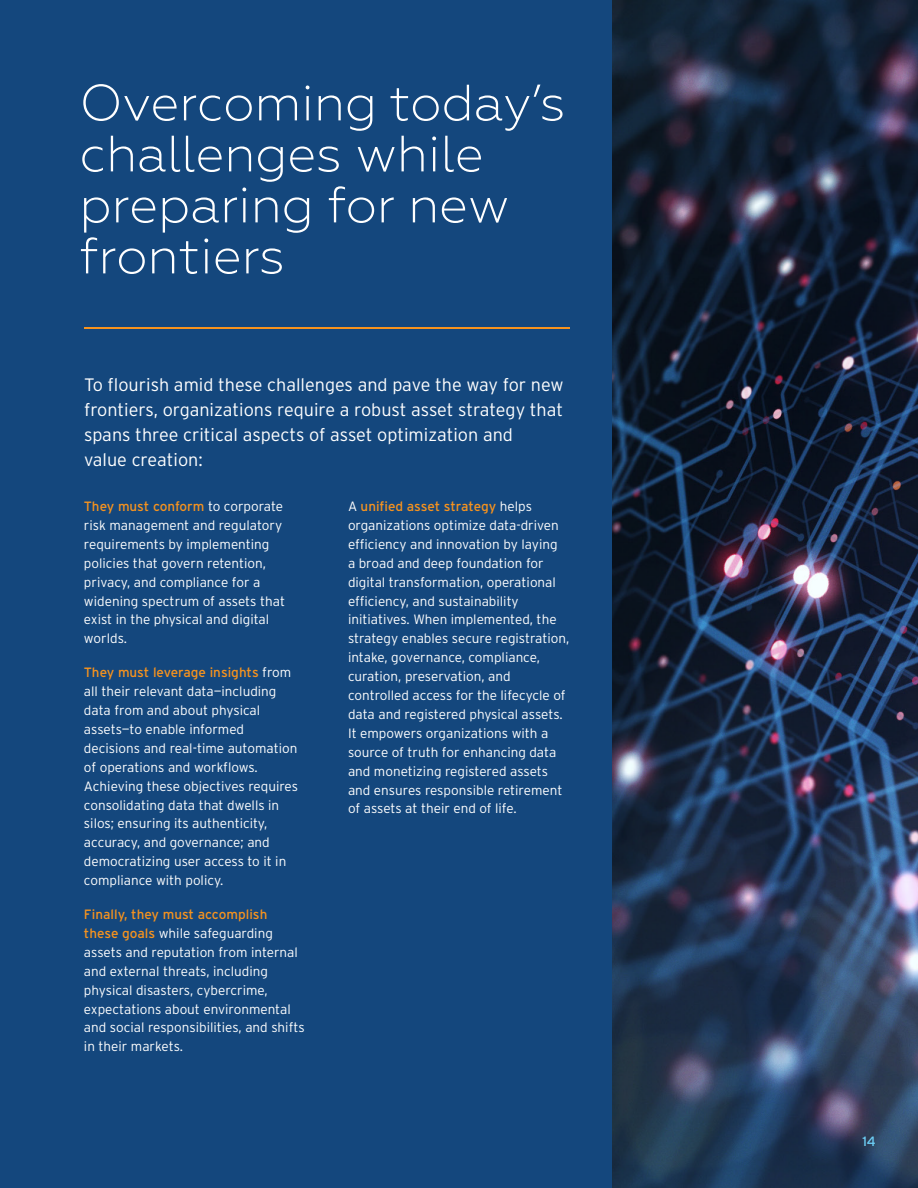
<style>
.page{position:relative;width:918px;height:1188px;background:#14477d}
.page>*{position:absolute;margin:0;border:0;box-sizing:border-box;transform-origin:0 0}
.t1{font:300 51px/51px "Geometria";color:#fff}
.t2{font:300 18px/25.2px "Interstate";color:#fff}
.t3{font:300 13.5px/18.9px "Interstate";color:#fff}
.t4{font:13.5px "Interstate";color:#6dcff6}
.s1{font-weight:400;color:#f7931e}
</style>
<div class="page">
<hr style="left:84px;top:327px;width:486px;height:2px;background:#f7931e">
<img style="left:612px;top:0;width:306px;height:1188px">
<h1 class="t1" style="left:80px;top:77px;width:487px">Overcoming today’s challenges while preparing for new frontiers</h1>
<h2 class="t2" style="left:84px;top:372px;width:481px">To flourish amid these challenges and pave the way for new frontiers, organizations require a robust asset strategy that spans three critical aspects of asset optimization and<br>value creation:</h2>
<p class="t3" style="left:84px;top:497px;width:203px"><span class="s1">They must conform</span> to corporate risk management and regulatory requirements by implementing policies that govern retention, privacy, and compliance for a widening spectrum of assets that exist in the physical and digital worlds.</p>
<p class="t3" style="left:84px;top:663px;width:216px"><span class="s1">They must leverage insights</span> from all their relevant data—including data from and about physical assets—to enable informed decisions and real-time automation of operations and workflows.<br>Achieving these objectives requires consolidating data that dwells in silos; ensuring its authenticity, accuracy, and governance; and democratizing user access to it in compliance with policy.</p>
<p class="t3" style="left:84px;top:905px;width:222px"><span class="s1">Finally, they must accomplish these goals</span> while safeguarding assets and reputation from internal and external threats, including physical disasters, cybercrime, expectations about environmental and social responsibilities, and shifts in their markets.</p>
<p class="t3" style="left:348px;top:497px;width:223px">A <span class="s1">unified asset strategy</span> helps organizations optimize data-driven efficiency and innovation by laying<br>a broad and deep foundation for digital transformation, operational efficiency, and sustainability initiatives. When implemented, the strategy enables secure registration, intake, governance, compliance, curation, preservation, and controlled access for the lifecycle of data and registered physical assets.<br>It empowers organizations with a source of truth for enhancing data and monetizing registered assets and ensures responsible retirement of assets at their end of life.</p>
<p class="t4" style="left:862px;top:1134px;width:15px">14</p>
</div>
